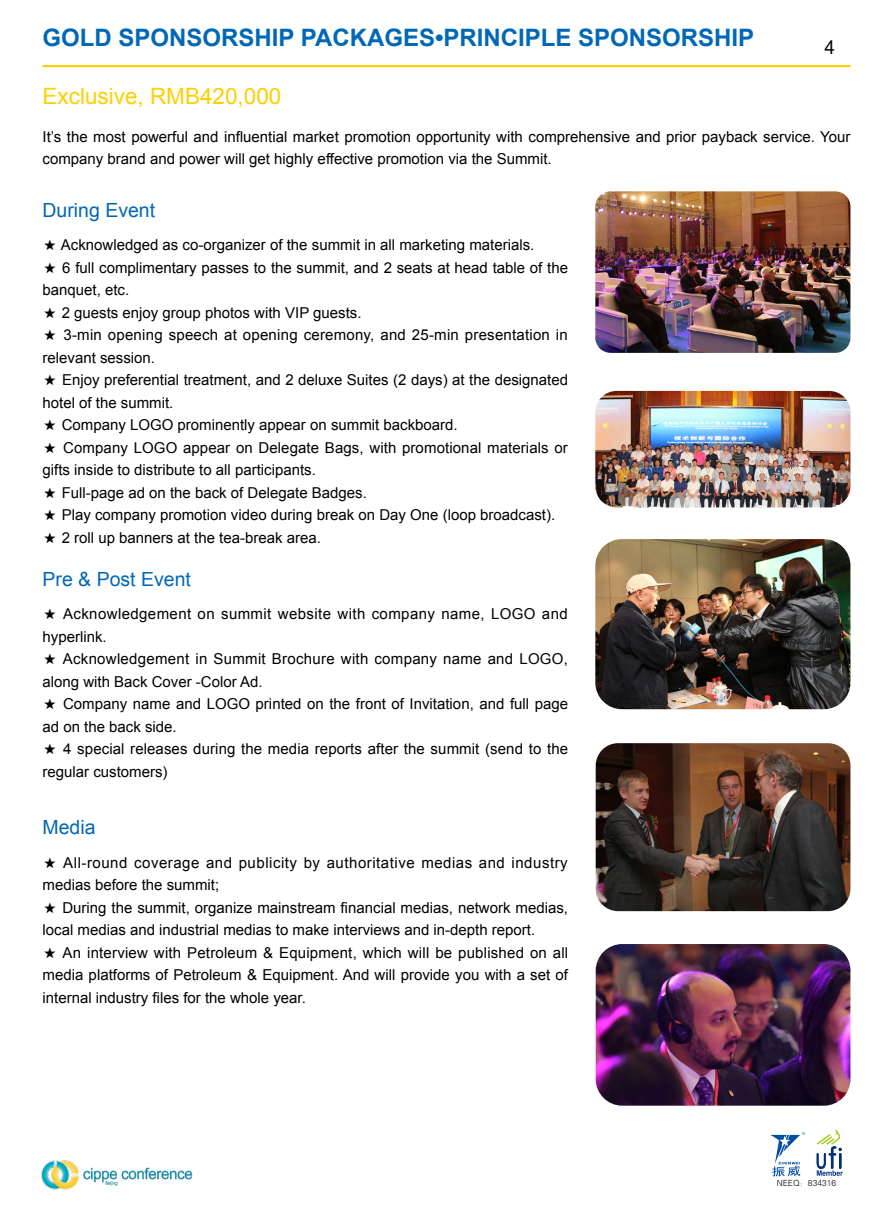
<style>
.page{position:relative;width:893px;height:1212px;background:#fff}
.page>*{position:absolute;margin:0;border:0;box-sizing:border-box;transform-origin:0 0}
.t1{font:700 24px "Arial";color:#0068b7}
.t2{font:22.5px "Arial";color:#fdd000}
.t3{font:19.5px "Arial";color:#0068b7}
.t4{font:19.5px "FZHTK GBK1 0";color:#000;scale:.95 1}
.t5{font:15px/22.5px "Arial";color:#000}
.t6{font:15px/22.5px "Arial";letter-spacing:.035em;color:#000}
.t7{font:15px/22.5px "Arial";letter-spacing:.02em;color:#000}
.t8{font:15px/22.5px "Arial";letter-spacing:.025em;color:#000}
.t9{font:8.4px "FZXH1 K GBK1 0";color:#000}
.s1{font-family:"FZXH1 K GBK1 0"}
</style>
<div class="page">
<hr style="left:43px;top:65px;width:807px;height:2px;background:#fdd000">
<svg style="left:816px;top:1129px;width:27px;height:47px"></svg>
<svg style="left:770px;top:1132px;width:35px;height:44px"></svg>
<img style="left:41px;top:1160px;width:152px;height:30px">
<img style="left:596px;top:743px;width:254px;height:168px">
<img style="left:595px;top:539px;width:255px;height:170px">
<img style="left:595px;top:391px;width:255px;height:116px">
<img style="left:595px;top:191px;width:255px;height:162px">
<img style="left:596px;top:944px;width:254px;height:162px">
<h1 class="t1" style="left:43px;top:22px;width:713px">GOLD SPONSORSHIP PACKAGES•PRINCIPLE SPONSORSHIP</h1>
<h3 class="t4" style="left:825px;top:36px;width:12px">4</h3>
<h2 class="t2" style="left:43px;top:82px;width:240px">Exclusive, RMB420,000</h2>
<p class="t5" style="left:43px;top:125px;width:809px">It’s the most powerful and influential market promotion opportunity with comprehensive and prior payback service. Your company brand and power will get highly effective promotion via the Summit.</p>
<h3 class="t3" style="left:43px;top:197px;width:114px">During Event</h3>
<p class="t5" style="left:43px;top:234px;width:493px"><span class="s1">★</span> Acknowledged as co-organizer of the summit in all marketing materials.</p>
<p class="t5" style="left:43px;top:256px;width:527px"><span class="s1">★</span> 6 full complimentary passes to the summit, and 2 seats at head table of the banquet, etc.</p>
<p class="t5" style="left:43px;top:301px;width:321px"><span class="s1">★</span> 2 guests enjoy group photos with VIP guests.</p>
<p class="t5" style="left:43px;top:324px;width:527px"><span class="s1">★</span> 3-min opening speech at opening ceremony, and 25-min presentation in relevant session.</p>
<p class="t5" style="left:43px;top:369px;width:527px"><span class="s1">★</span> Enjoy preferential treatment, and 2 deluxe Suites (2 days) at the designated hotel of the summit.</p>
<p class="t5" style="left:43px;top:414px;width:417px"><span class="s1">★</span> Company LOGO prominently appear on summit backboard.</p>
<p class="t5" style="left:43px;top:436px;width:527px"><span class="s1">★</span> Company LOGO appear on Delegate Bags, with promotional materials or gifts inside to distribute to all participants.</p>
<p class="t5" style="left:43px;top:481px;width:326px"><span class="s1">★</span> Full-page ad on the back of Delegate Badges.</p>
<p class="t5" style="left:43px;top:504px;width:514px"><span class="s1">★</span> Play company promotion video during break on Day One (loop broadcast).</p>
<p class="t5" style="left:43px;top:526px;width:280px"><span class="s1">★</span> 2 roll up banners at the tea-break area.</p>
<h3 class="t3" style="left:43px;top:566px;width:150px">Pre &amp; Post Event</h3>
<p class="t8" style="left:43px;top:603px;width:527px"><span class="s1">★</span> Acknowledgement on summit website with company name, LOGO and hyperlink.</p>
<p class="t7" style="left:43px;top:648px;width:527px"><span class="s1">★</span> Acknowledgement in Summit Brochure with company name and LOGO, along with Back Cover -Color Ad.</p>
<p class="t5" style="left:43px;top:693px;width:527px"><span class="s1">★</span> Company name and LOGO printed on the front of Invitation, and full page ad on the back side.</p>
<p class="t5" style="left:43px;top:738px;width:527px"><span class="s1">★</span> 4 special releases during the media reports after the summit (send to the regular customers)</p>
<h3 class="t3" style="left:43px;top:815px;width:55px">Media</h3>
<p class="t6" style="left:43px;top:851px;width:527px"><span class="s1">★</span> All-round coverage and publicity by authoritative medias and industry medias before the summit;</p>
<p class="t5" style="left:43px;top:896px;width:527px"><span class="s1">★</span> During the summit, organize mainstream financial medias, network medias, local medias and industrial medias to make interviews and in-depth report.</p>
<p class="t5" style="left:43px;top:941px;width:527px;text-align:justify"><span class="s1">★</span> An interview with Petroleum &amp; Equipment, which will be published on all media platforms of Petroleum &amp; Equipment. And will provide you with a set of internal industry files for the whole year.</p>
<p class="t9" style="left:777px;top:1178px;width:61px">NEEQ：834316</p>
</div>
